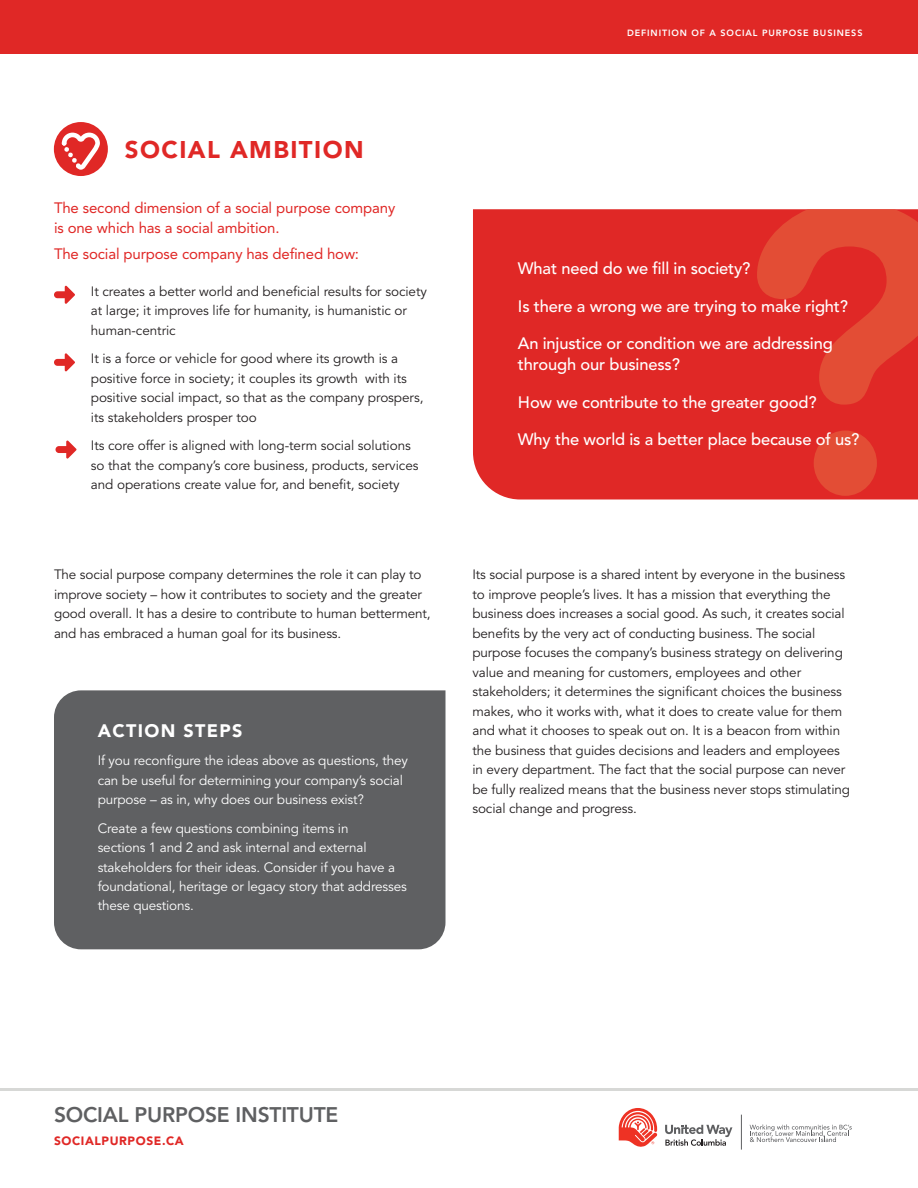
<style>
.page{position:relative;width:918px;height:1188px;background:#fff}
.page>*{position:absolute;margin:0;border:0;box-sizing:border-box;transform-origin:0 0}
.t1{font:900 24px "Avenir LT Std";letter-spacing:.06em;color:#e02826}
.t2{font:800 21px "Avenir LT Std";letter-spacing:-.01em;color:#5f6062}
.t3{font:900 18px "Avenir LT Std";letter-spacing:.075em;color:#fff}
.t4{font:500 16.5px/21px "Avenir LT Std";letter-spacing:-.01em;color:#fff}
.t5{font:15px/19.5px "Avenir LT Std";letter-spacing:-.01em;color:#e02826}
.t6{font:13.5px/19.5px "Avenir LT Std";letter-spacing:-.01em;color:#231f20}
.t7{font:13.5px/19.5px "Avenir LT Std";letter-spacing:-.01em;color:#fff}
.t8{font:900 12px "Avenir LT Std";letter-spacing:.05em;color:#e02826}
.t9{font:800 9px "Avenir LT Std";letter-spacing:.1em;color:#fff}
</style>
<div class="page">
<div style="left:54px;top:690px;width:392px;height:259px;background:#5f6062"></div>
<div style="left:473px;top:209px;width:445px;height:291px;background:#e02826"></div>
<svg style="left:757px;top:209px;width:161px;height:287px;background:#e1372c"></svg>
<div style="left:0;top:0;width:918px;height:54px;background:#e02826"></div>
<svg style="left:54px;top:353px;width:21px;height:18px"></svg>
<svg style="left:54px;top:286px;width:21px;height:18px"></svg>
<svg style="left:56px;top:441px;width:20px;height:18px"></svg>
<div style="left:54px;top:122px;width:54px;height:54px;background:#e02826;border-radius:50%"></div>
<svg style="left:62px;top:133px;width:38px;height:37px"></svg>
<hr style="left:0;top:1088px;width:918px;height:3px;background:#d7d8d6">
<svg style="left:750px;top:1124px;width:102px;height:18px"></svg>
<svg style="left:619px;top:1108px;width:38px;height:39px"></svg>
<svg style="left:665px;top:1125px;width:67px;height:21px"></svg>
<hr style="left:741px;top:1115px;width:1px;height:35px;background:#5f6062">
<h1 class="t1" style="left:125px;top:136px;width:240px">SOCIAL AMBITION</h1>
<p class="t5" style="left:54px;top:200px;width:343px">The second dimension of a social purpose company is one which has a social ambition.</p>
<p class="t5" style="left:54px;top:245px;width:307px">The social purpose company has defined how:</p>
<p class="t6" style="left:91px;top:283px;width:338px">It creates a better world and beneficial results for society at large; it improves life for humanity, is humanistic or human-centric</p>
<p class="t6" style="left:91px;top:350px;width:334px">It is a force or vehicle for good where its growth is a positive force in society; it couples its growth with its positive social impact, so that as the company prospers, its stakeholders prosper too</p>
<p class="t6" style="left:91px;top:437px;width:329px">Its core offer is aligned with long-term social solutions so that the company’s core business, products, services and operations create value for, and benefit, society</p>
<p class="t9" style="left:627px;top:28px;width:237px">DEFINITION OF A SOCIAL PURPOSE BUSINESS</p>
<p class="t4" style="left:518px;top:259px;width:234px">What need do we fill in society?</p>
<p class="t4" style="left:518px;top:297px;width:332px">Is there a wrong we are trying to make right?</p>
<p class="t4" style="left:518px;top:334px;width:316px">An injustice or condition we are addressing through our business?</p>
<p class="t4" style="left:518px;top:393px;width:300px">How we contribute to the greater good?</p>
<p class="t4" style="left:518px;top:430px;width:343px">Why the world is a better place because of us?</p>
<p class="t6" style="left:54px;top:566px;width:378px">The social purpose company determines the role it can play to improve society – how it contributes to society and the greater good overall. It has a desire to contribute to human betterment, and has embraced a human goal for its business.</p>
<p class="t6" style="left:473px;top:566px;width:379px">Its social purpose is a shared intent by everyone in the business to improve people’s lives. It has a mission that everything the business does increases a social good. As such, it creates social benefits by the very act of conducting business. The social purpose focuses the company’s business strategy on delivering value and meaning for customers, employees and other stakeholders; it determines the significant choices the business makes, who it works with, what it does to create value for them and what it chooses to speak out on. It is a beacon from within the business that guides decisions and leaders and employees in every department. The fact that the social purpose can never be fully realized means that the business never stops stimulating social change and progress.</p>
<h3 class="t3" style="left:98px;top:720px;width:146px">ACTION STEPS</h3>
<p class="t7" style="left:98px;top:752px;width:312px">If you reconfigure the ideas above as questions, they can be useful for determining your company’s social purpose – as in, why does our business exist?</p>
<p class="t7" style="left:98px;top:819px;width:311px">Create a few questions combining items in<br>sections 1 and 2 and ask internal and external stakeholders for their ideas. Consider if you have a foundational, heritage or legacy story that addresses these questions.</p>
<h2 class="t2" style="left:54px;top:1103px;width:286px">SOCIAL PURPOSE INSTITUTE</h2>
<p class="t8" style="left:54px;top:1134px;width:131px">SOCIALPURPOSE.CA</p>
</div>
